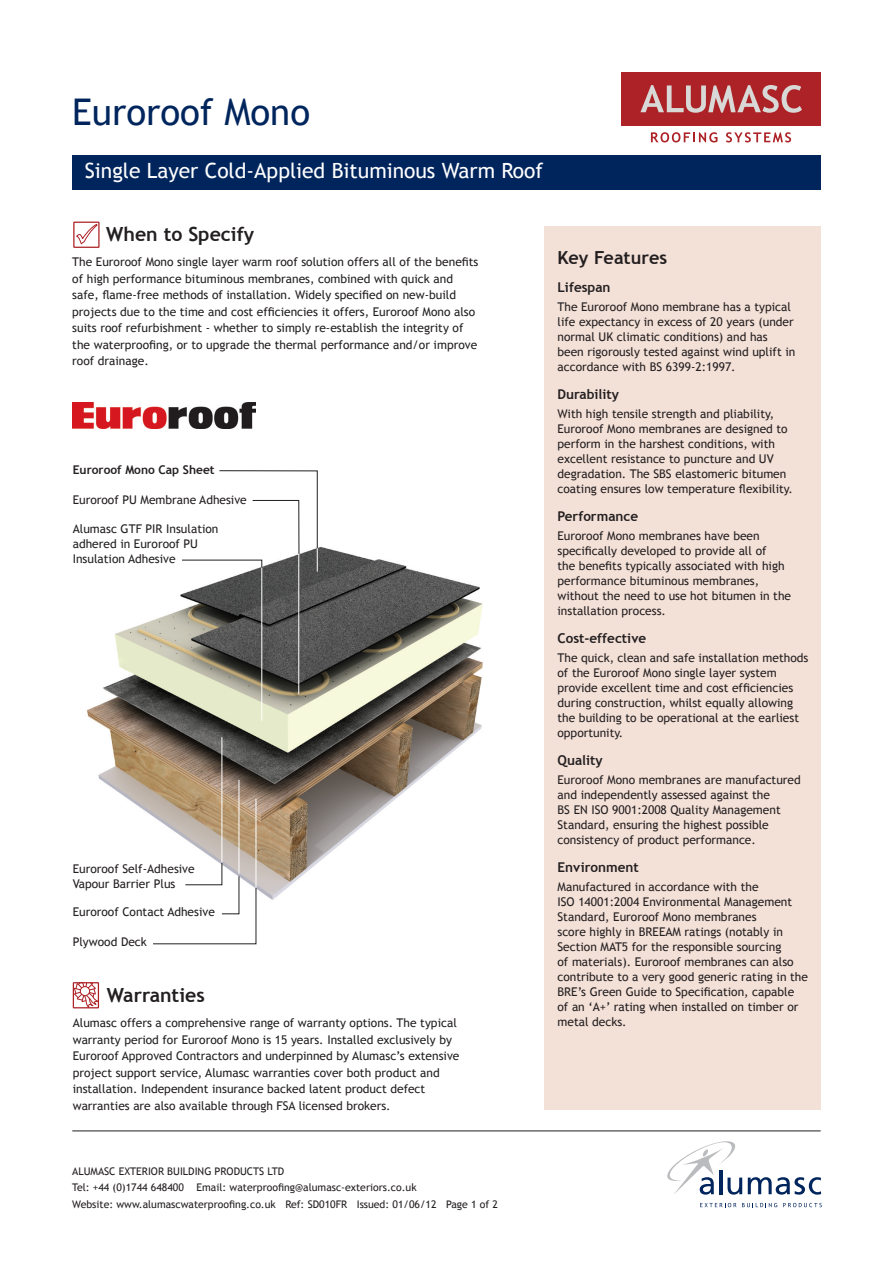
<style>
.page{position:relative;width:893px;height:1263px;background:#fff}
.page>*{position:absolute;margin:0;border:0;box-sizing:border-box;transform-origin:0 0}
.t1{font:36.75px "Trebuchet MS";color:#00255d}
.t2{font:21px "Trebuchet MS";color:#fff}
.t3{font:700 19.5px "Trebuchet MS";color:#231f20}
.t4{font:700 18px "Trebuchet MS";color:#231f20}
.t5{font:700 13.5px "Trebuchet MS";color:#231f20}
.t6{font:12px/15px "Trebuchet MS";color:#231f20}
.t7{font:700 12px "Trebuchet MS";color:#231f20}
.t8{font:10.5px/16.5px "Trebuchet MS";color:#231f20}
</style>
<div class="page">
<div style="left:621px;top:72px;width:200px;height:53px;background:#ad2226"></div>
<svg style="left:640px;top:85px;width:162px;height:28px"></svg>
<svg style="left:651px;top:132px;width:66px;height:10px"></svg>
<svg style="left:726px;top:132px;width:65px;height:10px"></svg>
<hr style="left:72px;top:1130px;width:749px;height:1px;background:#231f20">
<svg style="left:748px;top:1177px;width:73px;height:17px"></svg>
<svg style="left:667px;top:1141px;width:75px;height:54px"></svg>
<svg style="left:700px;top:1203px;width:36px;height:4px"></svg>
<svg style="left:742px;top:1203px;width:35px;height:4px"></svg>
<svg style="left:783px;top:1203px;width:39px;height:4px"></svg>
<div style="left:72px;top:156px;width:749px;height:34px;background:#00255d"></div>
<div style="left:545px;top:227px;width:276px;height:883px;background:#f3e0d7"></div>
<svg style="left:73px;top:982px;width:27px;height:27px"></svg>
<div style="left:73px;top:222px;width:27px;height:26px;border:1px solid #ad2226"></div>
<svg style="left:75px;top:223px;width:23px;height:22px"></svg>
<img style="left:87px;top:546px;width:396px;height:363px">
<svg style="left:182px;top:470px;width:136px;height:102px"></svg>
<hr style="left:298px;top:554px;width:1px;height:140px;background:#fff">
<hr style="left:222px;top:737px;width:1px;height:126px;background:#fff">
<hr style="left:239px;top:780px;width:1px;height:94px;background:#fff">
<img style="left:72px;top:402px;width:183px;height:27px">
<svg style="left:153px;top:862px;width:103px;height:82px"></svg>
<hr style="left:256px;top:799px;width:1px;height:89px;background:#fff">
<hr style="left:262px;top:567px;width:1px;height:154px;background:#fff">
<h1 class="t1" style="left:72px;top:91px;width:239px">Euroroof Mono</h1>
<h2 class="t2" style="left:85px;top:158px;width:460px">Single Layer Cold-Applied Bituminous Warm Roof</h2>
<h3 class="t3" style="left:106px;top:222px;width:149px">When to Specify</h3>
<p class="t6" style="left:72px;top:254px;width:408px;line-height:16.5px">The Euroroof Mono single layer warm roof solution offers all of the benefits of high performance bituminous membranes, combined with quick and safe, flame-free methods of installation. Widely specified on new-build projects due to the time and cost efficiencies it offers, Euroroof Mono also suits roof refurbishment - whether to simply re-establish the integrity of the waterproofing, or to upgrade the thermal performance and/or improve roof drainage.</p>
<p class="t7" style="left:73px;top:462px;width:143px">Euroroof Mono Cap Sheet</p>
<p class="t6" style="left:73px;top:492px;width:176px">Euroroof PU Membrane Adhesive</p>
<p class="t6" style="left:73px;top:522px;width:147px">Alumasc GTF PIR Insulation adhered in Euroroof PU<br>Insulation Adhesive</p>
<p class="t6" style="left:73px;top:861px;width:123px">Euroroof Self-Adhesive<br>Vapour Barrier Plus</p>
<p class="t6" style="left:73px;top:905px;width:144px">Euroroof Contact Adhesive</p>
<p class="t6" style="left:73px;top:935px;width:76px">Plywood Deck</p>
<h3 class="t3" style="left:107px;top:983px;width:100px">Warranties</h3>
<p class="t6" style="left:73px;top:1015px;width:388px;line-height:16.5px">Alumasc offers a comprehensive range of warranty options. The typical warranty period for Euroroof Mono is 15 years. Installed exclusively by Euroroof Approved Contractors and underpinned by Alumasc’s extensive project support service, Alumasc warranties cover both product and installation. Independent insurance backed latent product defect warranties are also available through FSA licensed brokers.</p>
<h3 class="t4" style="left:557px;top:246px;width:111px">Key Features</h3>
<p class="t5" style="left:557px;top:278px;width:55px">Lifespan</p>
<p class="t6" style="left:557px;top:299px;width:239px">The Euroroof Mono membrane has a typical life expectancy in excess of 20 years (under normal UK climatic conditions) and has been rigorously tested against wind uplift in accordance with BS 6399-2:1997.</p>
<p class="t5" style="left:557px;top:385px;width:63px">Durability</p>
<p class="t6" style="left:557px;top:406px;width:237px">With high tensile strength and pliability, Euroroof Mono membranes are designed to perform in the harshest conditions, with excellent resistance to puncture and UV degradation. The SBS elastomeric bitumen coating ensures low temperature flexibility.</p>
<p class="t5" style="left:557px;top:507px;width:82px">Performance</p>
<p class="t6" style="left:557px;top:528px;width:235px">Euroroof Mono membranes have been specifically developed to provide all of<br>the benefits typically associated with high performance bituminous membranes, without the need to use hot bitumen in the installation process.</p>
<p class="t5" style="left:557px;top:629px;width:90px">Cost-effective</p>
<p class="t6" style="left:557px;top:650px;width:252px">The quick, clean and safe installation methods of the Euroroof Mono single layer system provide excellent time and cost efficiencies during construction, whilst equally allowing the building to be operational at the earliest opportunity.</p>
<p class="t5" style="left:557px;top:751px;width:47px">Quality</p>
<p class="t6" style="left:557px;top:772px;width:245px">Euroroof Mono membranes are manufactured and independently assessed against the<br>BS EN ISO 9001:2008 Quality Management Standard, ensuring the highest possible consistency of product performance.</p>
<p class="t5" style="left:557px;top:858px;width:83px">Environment</p>
<p class="t6" style="left:557px;top:879px;width:252px">Manufactured in accordance with the<br>ISO 14001:2004 Environmental Management Standard, Euroroof Mono membranes<br>score highly in BREEAM ratings (notably in Section MAT5 for the responsible sourcing<br>of materials). Euroroof membranes can also contribute to a very good generic rating in the BRE’s Green Guide to Specification, capable of an ‘A+’ rating when installed on timber or metal decks.</p>
<p class="t8" style="left:72px;top:1163px;width:427px">ALUMASC EXTERIOR BUILDING PRODUCTS LTD<br>Tel: +44 (0)1744 648400 Email: waterproofing@alumasc-exteriors.co.uk<br>Website: www.alumascwaterproofing.co.uk Ref: SD010FR Issued: 01/06/12 Page 1 of 2</p>
</div>
